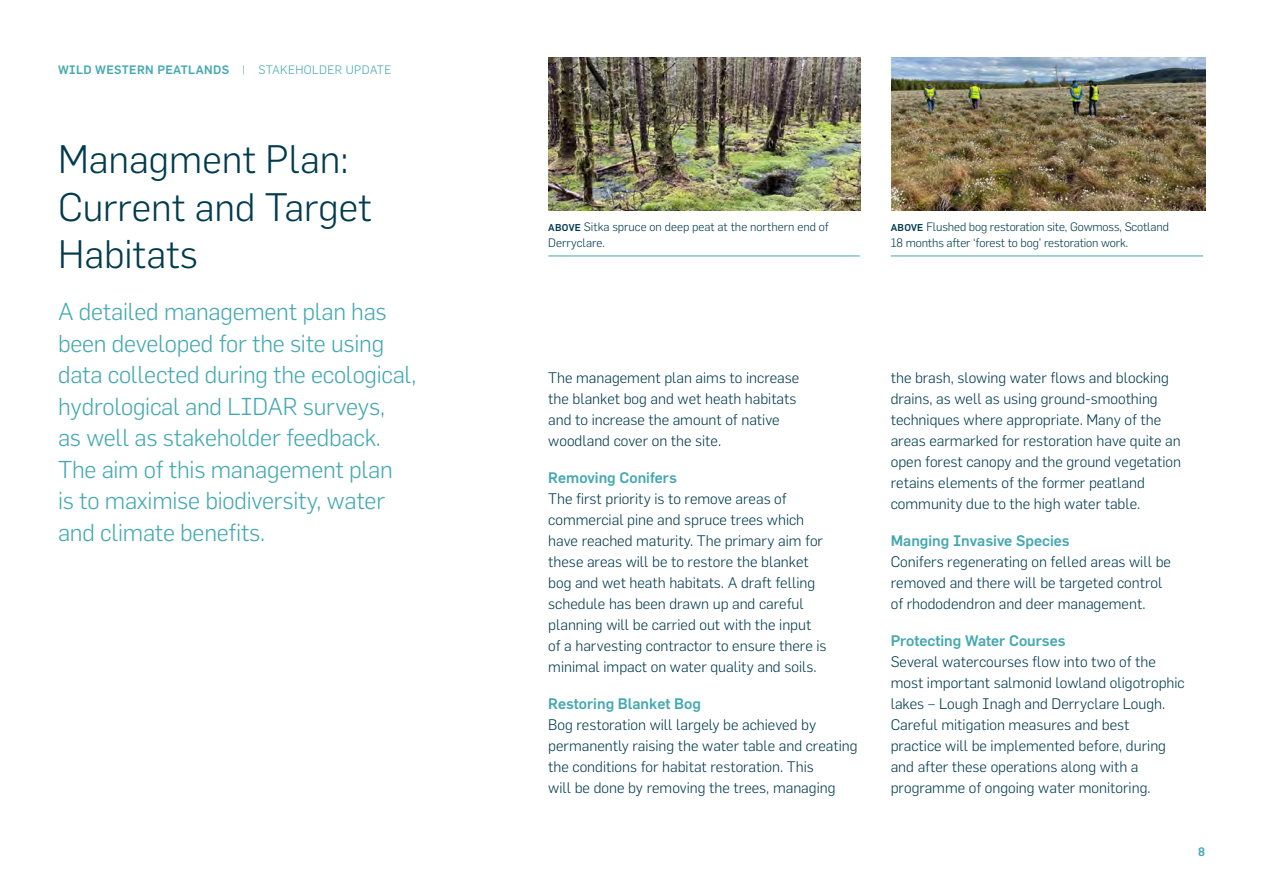
<style>
.page{position:relative;width:1263px;height:893px;background:#fff}
.page>*{position:absolute;margin:0;border:0;box-sizing:border-box;transform-origin:0 0}
.t1{font:300 39px/47.2px "Flama";color:#003b4d}
.t2{font:300 24px/31.5px "Flama";letter-spacing:-.01em;color:#44a8b1}
.t3{font:300 15px/21px "Flama";color:#003b4d}
.t4{font:500 15px "Flama";color:#44a8b1}
.t5{font:300 12px/15.8px "Flama";letter-spacing:-.01em;color:#003b4d}
.t6{font:500 12px "Flama";letter-spacing:.03em;color:#44a8b1}
.s1{font-weight:300}
.s2{font-weight:500;font-size:9.75px}
</style>
<div class="page">
<img style="left:548px;top:58px;width:313px;height:152px">
<hr style="left:548px;top:256px;width:312px;height:1px;background:#44a8b1">
<img style="left:892px;top:58px;width:313px;height:152px">
<hr style="left:891px;top:256px;width:312px;height:1px;background:#44a8b1">
<p class="t6" style="left:58px;top:62px;width:335px">WILD WESTERN PEATLANDS <span class="s1">| STAKEHOLDER UPDATE</span></p>
<h1 class="t1" style="left:58px;top:135px;width:315px">Managment Plan:<br>Current and Target<br>Habitats</h1>
<p class="t2" style="left:58px;top:296px;width:360px">A detailed management plan has been developed for the site using data collected during the ecological, hydrological and LIDAR surveys,<br>as well as stakeholder feedback.<br>The aim of this management plan<br>is to maximise biodiversity, water and climate benefits.</p>
<p class="t5" style="left:548px;top:219px;width:282px"><span class="s2">ABOVE</span> Sitka spruce on deep peat at the northern end of<br>Derryclare.</p>
<p class="t5" style="left:891px;top:219px;width:280px"><span class="s2">ABOVE</span> Flushed bog restoration site, Gowmoss, Scotland<br>18 months after ‘forest to bog’ restoration work.</p>
<p class="t3" style="left:548px;top:367px;width:253px">The management plan aims to increase the blanket bog and wet heath habitats and to increase the amount of native woodland cover on the site.</p>
<p class="t4" style="left:548px;top:469px;width:130px">Removing Conifers</p>
<p class="t3" style="left:548px;top:488px;width:280px">The first priority is to remove areas of commercial pine and spruce trees which have reached maturity. The primary aim for these areas will be to restore the blanket bog and wet heath habitats. A draft felling schedule has been drawn up and careful planning will be carried out with the input of a harvesting contractor to ensure there is minimal impact on water quality and soils.</p>
<p class="t4" style="left:548px;top:694px;width:154px">Restoring Blanket Bog</p>
<p class="t3" style="left:548px;top:714px;width:311px">Bog restoration will largely be achieved by permanently raising the water table and creating the conditions for habitat restoration. This<br>will be done by removing the trees, managing</p>
<p class="t3" style="left:891px;top:367px;width:292px">the brash, slowing water flows and blocking drains, as well as using ground-smoothing techniques where appropriate. Many of the areas earmarked for restoration have quite an open forest canopy and the ground vegetation retains elements of the former peatland community due to the high water table.</p>
<p class="t4" style="left:891px;top:532px;width:181px">Manging Invasive Species</p>
<p class="t3" style="left:891px;top:551px;width:282px">Conifers regenerating on felled areas will be removed and there will be targeted control of rhododendron and deer management.</p>
<p class="t4" style="left:891px;top:631px;width:176px">Protecting Water Courses</p>
<p class="t3" style="left:891px;top:651px;width:295px">Several watercourses flow into two of the most important salmonid lowland oligotrophic lakes – Lough Inagh and Derryclare Lough.<br>Careful mitigation measures and best<br>practice will be implemented before, during and after these operations along with a programme of ongoing water monitoring.</p>
<p class="t6" style="left:1198px;top:844px;width:8px">8</p>
</div>
